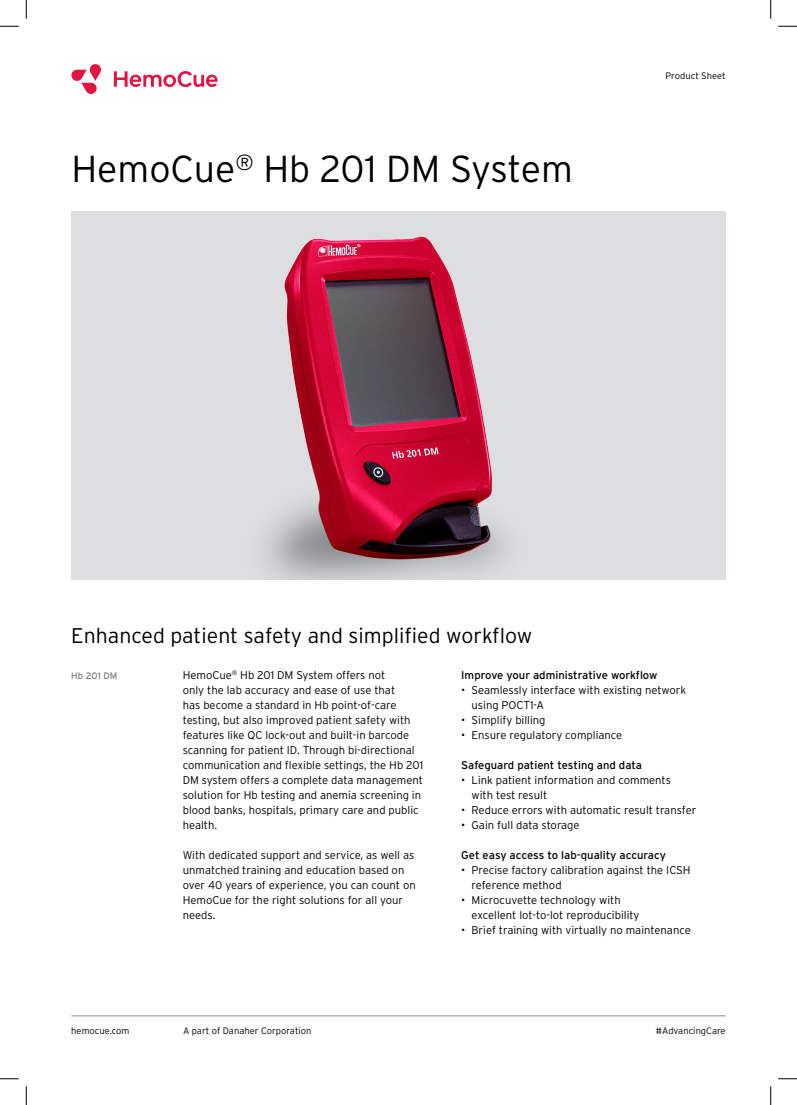
<style>
.page{position:relative;width:797px;height:1105px;background:#fff}
.page>*{position:absolute;margin:0;border:0;box-sizing:border-box;transform-origin:0 0}
.H2_HemoCue{font:300 37.5px "Interstate";color:#000}
.H3_HemoCue{font:300 21.25px "Interstate";color:#000}
.Bodytext_HemoCue{font:300 11.25px/15px "Interstate";color:#000}
.H4_HemoCue{font:11.25px "Interstate";color:#000}
.t1{font:300 9.38px "Interstate";color:#000}
.Label_Product_Sheet_HemoCue{font:9.38px "Interstate";color:#787d83}
</style>
<div class="page">
<hr style="left:71px;top:1015px;width:654px;height:1px;background:#969291">
<img style="left:71px;top:211px;width:654px;height:369px">
<svg style="left:114px;top:71px;width:103px;height:16px"></svg>
<svg style="left:71px;top:64px;width:30px;height:30px"></svg>
<svg style="left:0;top:25px;width:19px;height:2px"></svg>
<svg style="left:778px;top:25px;width:19px;height:2px"></svg>
<svg style="left:0;top:1078px;width:19px;height:1px"></svg>
<svg style="left:778px;top:1078px;width:19px;height:1px"></svg>
<svg style="left:25px;top:0;width:2px;height:19px"></svg>
<svg style="left:25px;top:1086px;width:2px;height:19px"></svg>
<svg style="left:770px;top:0;width:1px;height:19px"></svg>
<svg style="left:770px;top:1086px;width:1px;height:19px"></svg>
<p class="H2_HemoCue" style="left:71px;top:148px;width:503px">HemoCue<sup>®</sup> Hb 201 DM System</p>
<p class="t1" style="left:665px;top:70px;width:62px">Product Sheet</p>
<p class="H3_HemoCue" style="left:71px;top:623px;width:462px">Enhanced patient safety and simplified workflow</p>
<p class="Label_Product_Sheet_HemoCue" style="left:71px;top:670px;width:48px">Hb 201 DM</p>
<p class="t1" style="left:71px;top:1025px;width:60px">hemocue.com</p>
<p class="Bodytext_HemoCue" style="left:183px;top:667px;width:242px">HemoCue<sup>®</sup> Hb 201 DM System offers not<br>only the lab accuracy and ease of use that<br>has become a standard in Hb point-of-care testing, but also improved patient safety with features like QC lock-out and built-in barcode scanning for patient ID. Through bi-directional communication and flexible settings, the Hb 201<br>DM system offers a complete data management solution for Hb testing and anemia screening in blood banks, hospitals, primary care and public health.</p>
<p class="Bodytext_HemoCue" style="left:183px;top:847px;width:234px">With dedicated support and service, as well as unmatched training and education based on over 40 years of experience, you can count on</p>
<p class="Bodytext_HemoCue" style="left:183px;top:892px;width:222px">HemoCue for the right solutions for all your needs.</p>
<p class="H4_HemoCue" style="left:461px;top:669px;width:198px">Improve your administrative workflow</p>
<p class="Bodytext_HemoCue" style="left:471px;top:682px;width:216px;text-indent:-10px">• Seamlessly interface with existing network using POCT1-A</p>
<p class="Bodytext_HemoCue" style="left:461px;top:712px;width:86px">• Simplify billing</p>
<p class="Bodytext_HemoCue" style="left:461px;top:727px;width:163px">• Ensure regulatory compliance</p>
<p class="H4_HemoCue" style="left:461px;top:759px;width:182px">Safeguard patient testing and data</p>
<p class="Bodytext_HemoCue" style="left:471px;top:772px;width:201px;text-indent:-10px">• Link patient information and comments with test result</p>
<p class="Bodytext_HemoCue" style="left:461px;top:802px;width:236px">• Reduce errors with automatic result transfer</p>
<p class="Bodytext_HemoCue" style="left:461px;top:817px;width:120px">• Gain full data storage</p>
<p class="H4_HemoCue" style="left:461px;top:849px;width:206px">Get easy access to lab-quality accuracy</p>
<p class="Bodytext_HemoCue" style="left:471px;top:862px;width:221px;text-indent:-10px">• Precise factory calibration against the ICSH reference method</p>
<p class="Bodytext_HemoCue" style="left:471px;top:892px;width:169px;text-indent:-10px">• Microcuvette technology with excellent lot-to-lot reproducibility</p>
<p class="Bodytext_HemoCue" style="left:461px;top:922px;width:231px">• Brief training with virtually no maintenance</p>
<p class="t1" style="left:183px;top:1025px;width:130px">A part of Danaher Corporation</p>
<p class="t1" style="left:656px;top:1025px;width:71px">#AdvancingCare</p>
</div>
